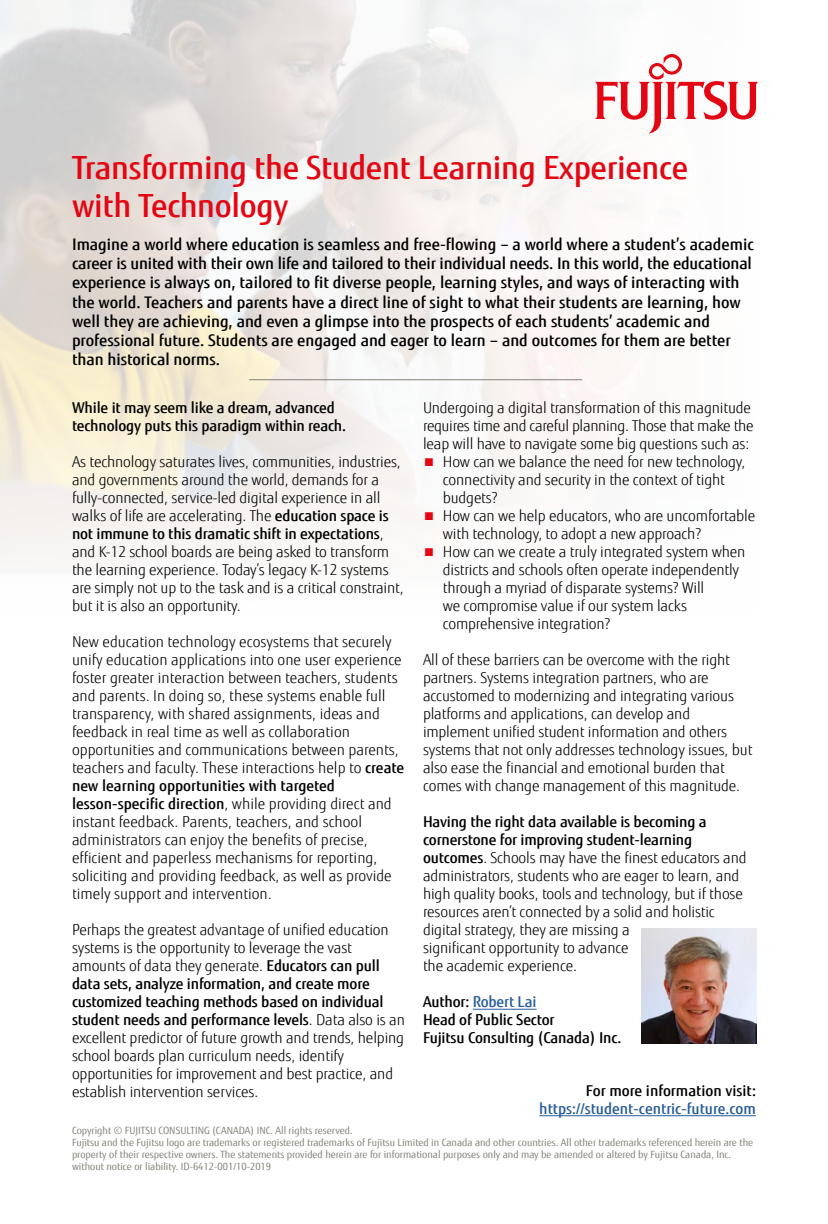
<style>
.page{position:relative;width:828px;height:1224px;background:#fff}
.page>*{position:absolute;margin:0;border:0;box-sizing:border-box;transform-origin:0 0}
.t1{font:500 32px/38px "Fujitsu Sans";letter-spacing:-.01em;color:#e30613}
.t2{font:500 16px/19.2px "Fujitsu Sans";color:#000}
.t3{font:300 15px/18px "Fujitsu Sans";letter-spacing:-.01em;color:#000}
.t4{font:500 15px/18px "Fujitsu Sans";letter-spacing:-.01em;color:#000}
.t5{font:500 15px "Fujitsu Sans";color:#275b9b}
.t6{font:10px/12px "Fujitsu Sans";color:#828279}
.s1{font-weight:500}
.s2{font-weight:400;color:#e30613}
.s3{color:#275b9b}
</style>
<div class="page">
<svg style="left:0;top:390px;width:723px;height:203px;fill:#faf7f6"></svg>
<hr style="left:473px;top:1009px;width:64px;height:1px;background:#275b9b">
<hr style="left:249px;top:379px;width:333px;height:1px;background:#828279">
<hr style="left:539px;top:1115px;width:217px;height:1px;background:#275b9b">
<img style="left:642px;top:929px;width:115px;height:114px">
<svg style="left:595px;top:54px;width:163px;height:80px"></svg>
<h1 class="t1" style="left:72px;top:148px;width:618px">Transforming the Student Learning Experience with Technology</h1>
<p class="t2" style="left:72px;top:235px;width:683px">Imagine a world where education is seamless and free-flowing – a world where a student’s academic career is united with their own life and tailored to their individual needs. In this world, the educational experience is always on, tailored to fit diverse people, learning styles, and ways of interacting with the world. Teachers and parents have a direct line of sight to what their students are learning, how well they are achieving, and even a glimpse into the prospects of each students’ academic and professional future. Students are engaged and eager to learn – and outcomes for them are better than historical norms.</p>
<p class="t4" style="left:72px;top:399px;width:276px">While it may seem like a dream, advanced technology puts this paradigm within reach.</p>
<p class="t3" style="left:72px;top:453px;width:333px">As technology saturates lives, communities, industries, and governments around the world, demands for a fully-connected, service-led digital experience in all walks of life are accelerating. The <span class="s1">education space is not immune to this dramatic shift in expectations</span>, and K-12 school boards are being asked to transform the learning experience. Today’s legacy K-12 systems are simply not up to the task and is a critical constraint, but it is also an opportunity.</p>
<p class="t3" style="left:72px;top:633px;width:334px">New education technology ecosystems that securely unify education applications into one user experience foster greater interaction between teachers, students and parents. In doing so, these systems enable full transparency, with shared assignments, ideas and feedback in real time as well as collaboration opportunities and communications between parents, teachers and faculty. These interactions help to <span class="s1">create new learning opportunities with targeted lesson-specific direction</span>, while providing direct and instant feedback. Parents, teachers, and school administrators can enjoy the benefits of precise, efficient and paperless mechanisms for reporting, soliciting and providing feedback, as well as provide timely support and intervention.</p>
<p class="t3" style="left:72px;top:921px;width:334px">Perhaps the greatest advantage of unified education systems is the opportunity to leverage the vast amounts of data they generate. <span class="s1">Educators can pull data sets, analyze information, and create more customized teaching methods based on individual student needs and performance levels</span>. Data also is an excellent predictor of future growth and trends, helping school boards plan curriculum needs, identify opportunities for improvement and best practice, and establish intervention services.</p>
<p class="t3" style="left:423px;top:399px;width:332px">Undergoing a digital transformation of this magnitude requires time and careful planning. Those that make the leap will have to navigate some big questions such as:</p>
<p class="t3" style="left:443px;top:453px;width:304px;text-indent:-20px"><span class="s2">■</span> How can we balance the need for new technology, connectivity and security in the context of tight budgets?</p>
<p class="t3" style="left:443px;top:507px;width:314px;text-indent:-20px"><span class="s2">■</span> How can we help educators, who are uncomfortable with technology, to adopt a new approach?</p>
<p class="t3" style="left:443px;top:543px;width:304px;text-indent:-20px"><span class="s2">■</span> How can we create a truly integrated system when districts and schools often operate independently through a myriad of disparate systems? Will<br>we compromise value if our system lacks comprehensive integration?</p>
<p class="t3" style="left:423px;top:651px;width:331px">All of these barriers can be overcome with the right partners. Systems integration partners, who are accustomed to modernizing and integrating various platforms and applications, can develop and implement unified student information and others systems that not only addresses technology issues, but also ease the financial and emotional burden that comes with change management of this magnitude.</p>
<p class="t3" style="left:423px;top:813px;width:325px"><span class="s1">Having the right data available is becoming a cornerstone for improving student-learning outcomes</span>. Schools may have the finest educators and administrators, students who are eager to learn, and high quality books, tools and technology, but if those resources aren’t connected by a solid and holistic digital strategy, they are missing a<br>significant opportunity to advance<br>the academic experience.</p>
<p class="t4" style="left:423px;top:993px;width:200px">Author: <span class="s3">Robert Lai<br></span>Head of Public Sector<br>Fujitsu Consulting (Canada) Inc.</p>
<p class="t4" style="left:586px;top:1082px;width:172px">For more information visit:</p>
<p class="t5" style="left:539px;top:1099px;width:218px">https://student-centric-future.com</p>
<p class="t6" style="left:72px;top:1125px;width:683px">Copyright © FUJITSU CONSULTING (CANADA) INC. All rights reserved.<br>Fujitsu and the Fujitsu logo are trademarks or registered trademarks of Fujitsu Limited in Canada and other countries. All other trademarks referenced herein are the property of their respective owners. The statements provided herein are for informational purposes only and may be amended or altered by Fujitsu Canada, Inc. without notice or liability. ID-6412-001/10-2019</p>
</div>
